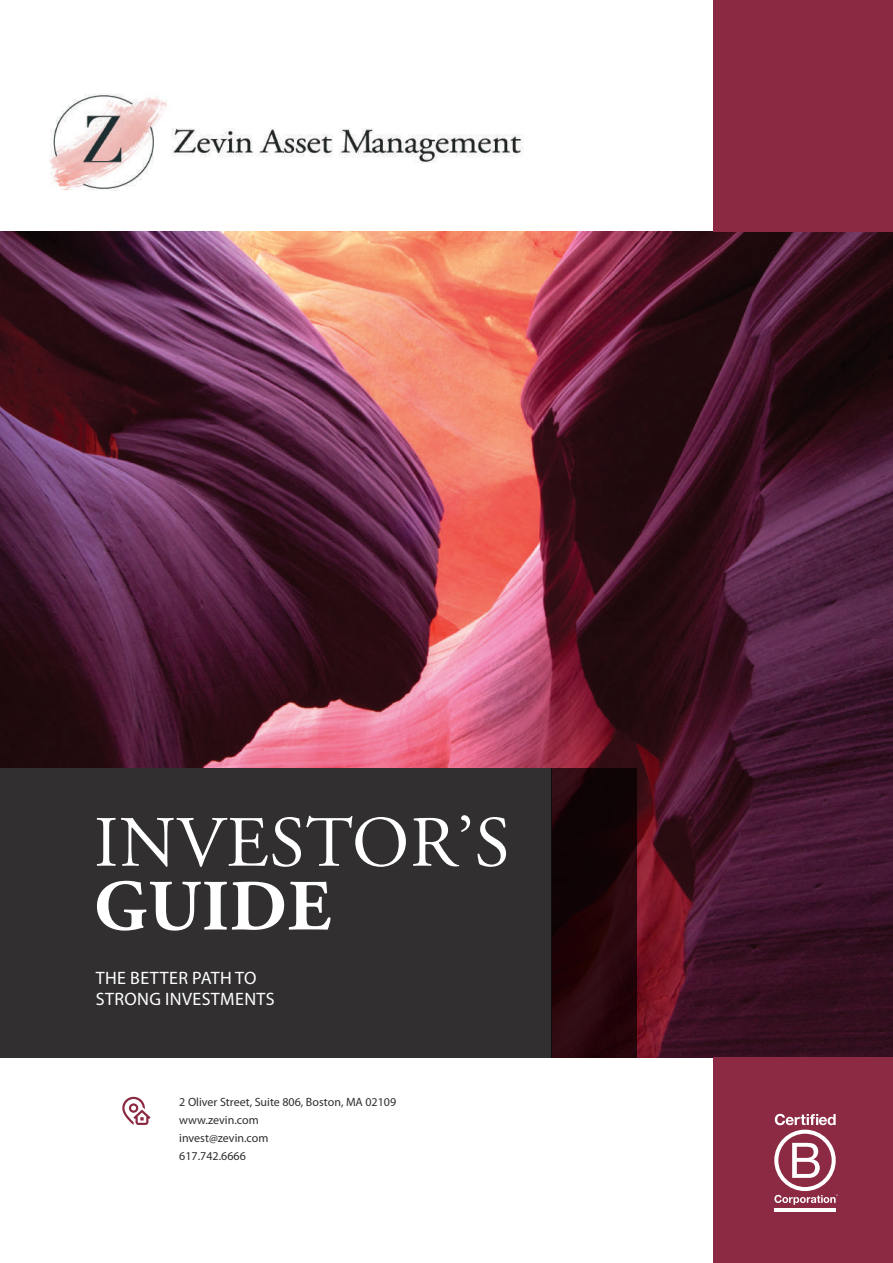
<style>
.page{position:relative;width:893px;height:1263px;background:#fff}
.page>*{position:absolute;margin:0;border:0;box-sizing:border-box;transform-origin:0 0}
.t1{font:72px "Adobe Garamond Pro";letter-spacing:.015em;color:#fff}
.t2{font:700 72px "Adobe Garamond Pro";letter-spacing:.015em;color:#fff}
.t3{font:18px/21.6px "Myriad Pro";letter-spacing:.02em;color:#fff}
.t4{font:12px/18px "Myriad Pro";color:#2e2f2e}
</style>
<div class="page">
<img style="left:0;top:231px;width:893px;height:826px">
<div style="left:0;top:768px;width:551px;height:289px;background:#312f30"></div>
<svg style="left:551px;top:768px;width:86px;height:289px;background:#1d0509"></svg>
<div style="left:714px;top:1057px;width:179px;height:206px;background:#8c2943"></div>
<div style="left:714px;top:0;width:179px;height:231px;background:#8b2942"></div>
<svg style="left:122px;top:1097px;width:29px;height:28px"></svg>
<img style="left:49px;top:94px;width:474px;height:96px">
<svg style="left:774px;top:1208px;width:62px;height:3px"></svg>
<svg style="left:774px;top:1114px;width:64px;height:91px"></svg>
<h1 class="t1" style="left:94px;top:800px;width:417px">INVESTOR’S</h1>
<h1 class="t2" style="left:94px;top:865px;width:238px">GUIDE</h1>
<h2 class="t3" style="left:96px;top:966px;width:180px">THE BETTER PATH TO<br>STRONG INVESTMENTS</h2>
<p class="t4" style="left:179px;top:1092px;width:218px">2 Oliver Street, Suite 806, Boston, MA 02109 www.zevin.com<br>invest@zevin.com<br>617.742.6666</p>
</div>
